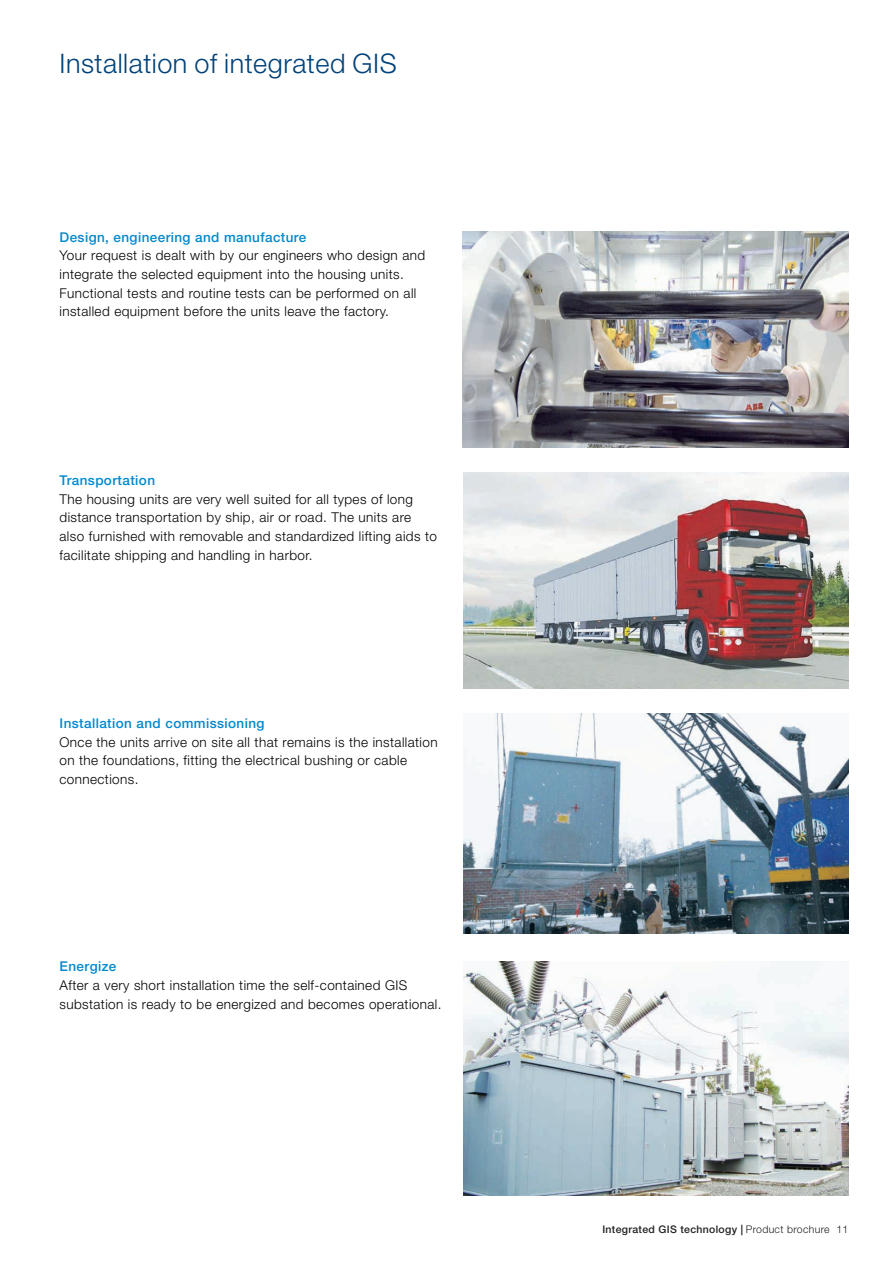
<style>
.page{position:relative;width:893px;height:1263px;background:#fff}
.page>*{position:absolute;margin:0;border:0;box-sizing:border-box;transform-origin:0 0}
.t1{font:300 27px "Helvetica Neue LT Std";letter-spacing:.02em;color:#004279}
.t2{font:300 13.5px/18.8px "Helvetica Neue LT Std";letter-spacing:.03em;color:#000}
.t3{font:500 13.5px "Helvetica Neue LT Std";letter-spacing:.03em;color:#0089cf}
.t4{font:500 10.5px "Helvetica Neue LT Std";letter-spacing:.03em;color:#231f20}
.s1{font-weight:300}
</style>
<div class="page">
<img style="left:463px;top:232px;width:385px;height:215px">
<img style="left:463px;top:714px;width:386px;height:220px">
<img style="left:463px;top:961px;width:386px;height:235px">
<img style="left:463px;top:473px;width:385px;height:215px">
<h1 class="t1" style="left:60px;top:47px;width:339px">Installation of integrated GIS</h1>
<p class="t3" style="left:60px;top:229px;width:248px">Design, engineering and manufacture</p>
<p class="t2" style="left:60px;top:246px;width:367px">Your request is dealt with by our engineers who design and integrate the selected equipment into the housing units.<br>Functional tests and routine tests can be performed on all installed equipment before the units leave the factory.</p>
<p class="t3" style="left:60px;top:472px;width:97px">Transportation</p>
<p class="t2" style="left:60px;top:489px;width:379px">The housing units are very well suited for all types of long distance transportation by ship, air or road. The units are also furnished with removable and standardized lifting aids to facilitate shipping and handling in harbor.</p>
<p class="t3" style="left:60px;top:715px;width:207px">Installation and commissioning</p>
<p class="t2" style="left:60px;top:732px;width:380px">Once the units arrive on site all that remains is the installation on the foundations, fitting the electrical bushing or cable connections.</p>
<p class="t3" style="left:60px;top:958px;width:58px">Energize</p>
<p class="t2" style="left:60px;top:975px;width:383px">After a very short installation time the self-contained GIS substation is ready to be energized and becomes operational.</p>
<p class="t4" style="left:602px;top:1223px;width:247px">Integrated GIS technology | <span class="s1">Product brochure 11</span></p>
</div>
